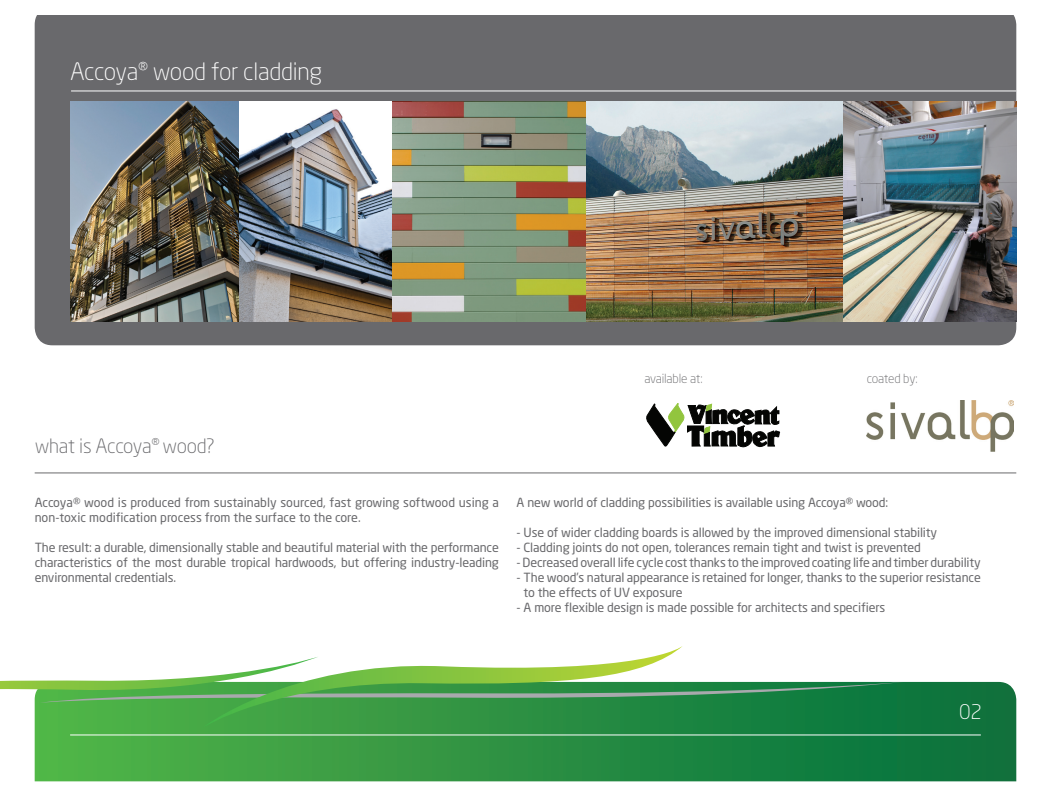
<style>
.page{position:relative;width:1051px;height:797px;background:#fff}
.page>*{position:absolute;margin:0;border:0;box-sizing:border-box;transform-origin:0 0}
.t1{font:300 23.75px "Neo Sans";letter-spacing:-.01em;color:#fff}
.t2{font:300 20px "Neo Sans";color:#fff}
.t3{font:300 19.62px "Neo Sans";letter-spacing:-.01em;color:#69696c}
.t4{font:12.5px/15px "Neo Sans";letter-spacing:-.01em;color:#69696c}
.t5{font:300 12.5px "Neo Sans";letter-spacing:-.01em;color:#69696c}
</style>
<div class="page">
<div style="left:35px;top:16px;width:981px;height:329px;background:#69696c"></div>
<svg style="left:35px;top:682px;width:981px;height:99px;background:#2a9043"></svg>
<svg style="left:202px;top:646px;width:481px;height:82px"></svg>
<svg style="left:0;top:656px;width:903px;height:47px"></svg>
<hr style="left:70px;top:734px;width:911px;height:1px;background:#fff">
<hr style="left:35px;top:472px;width:981px;height:1px;background:#69696c">
<hr style="left:71px;top:91px;width:945px;height:1px;background:#fff">
<img style="left:585px;top:102px;width:431px;height:219px">
<img style="left:867px;top:401px;width:147px;height:50px">
<img style="left:392px;top:102px;width:193px;height:219px">
<img style="left:70px;top:102px;width:169px;height:219px">
<img style="left:239px;top:102px;width:153px;height:219px">
<svg style="left:646px;top:403px;width:133px;height:44px"></svg>
<h1 class="t1" style="left:70px;top:57px;width:254px">Accoya<sup>®</sup> wood for cladding</h1>
<p class="t5" style="left:644px;top:371px;width:60px">available at:</p>
<p class="t5" style="left:867px;top:371px;width:52px">coated by:</p>
<h3 class="t3" style="left:35px;top:434px;width:182px">what is Accoya<sup>®</sup> wood?</h3>
<p class="t4" style="left:35px;top:494px;width:466px">Accoya® wood is produced from sustainably sourced, fast growing softwood using a non-toxic modification process from the surface to the core.</p>
<p class="t4" style="left:35px;top:539px;width:466px;text-align:justify">The result: a durable, dimensionally stable and beautiful material with the performance characteristics of the most durable tropical hardwoods, but offering industry-leading environmental credentials.</p>
<p class="t4" style="left:517px;top:494px;width:373px">A new world of cladding possibilities is available using Accoya® wood:</p>
<p class="t4" style="left:517px;top:524px;width:422px">- Use of wider cladding boards is allowed by the improved dimensional stability</p>
<p class="t4" style="left:517px;top:539px;width:406px">- Cladding joints do not open, tolerances remain tight and twist is prevented</p>
<p class="t4" style="left:517px;top:554px;width:466px">- Decreased overall life cycle cost thanks to the improved coating life and timber durability</p>
<p class="t4" style="left:524px;top:569px;width:459px;text-indent:-7px">- The wood’s natural appearance is retained for longer, thanks to the superior resistance to the effects of UV exposure</p>
<p class="t4" style="left:517px;top:599px;width:370px">- A more flexible design is made possible for architects and specifiers</p>
<h2 class="t2" style="left:959px;top:700px;width:25px">02</h2>
</div>
